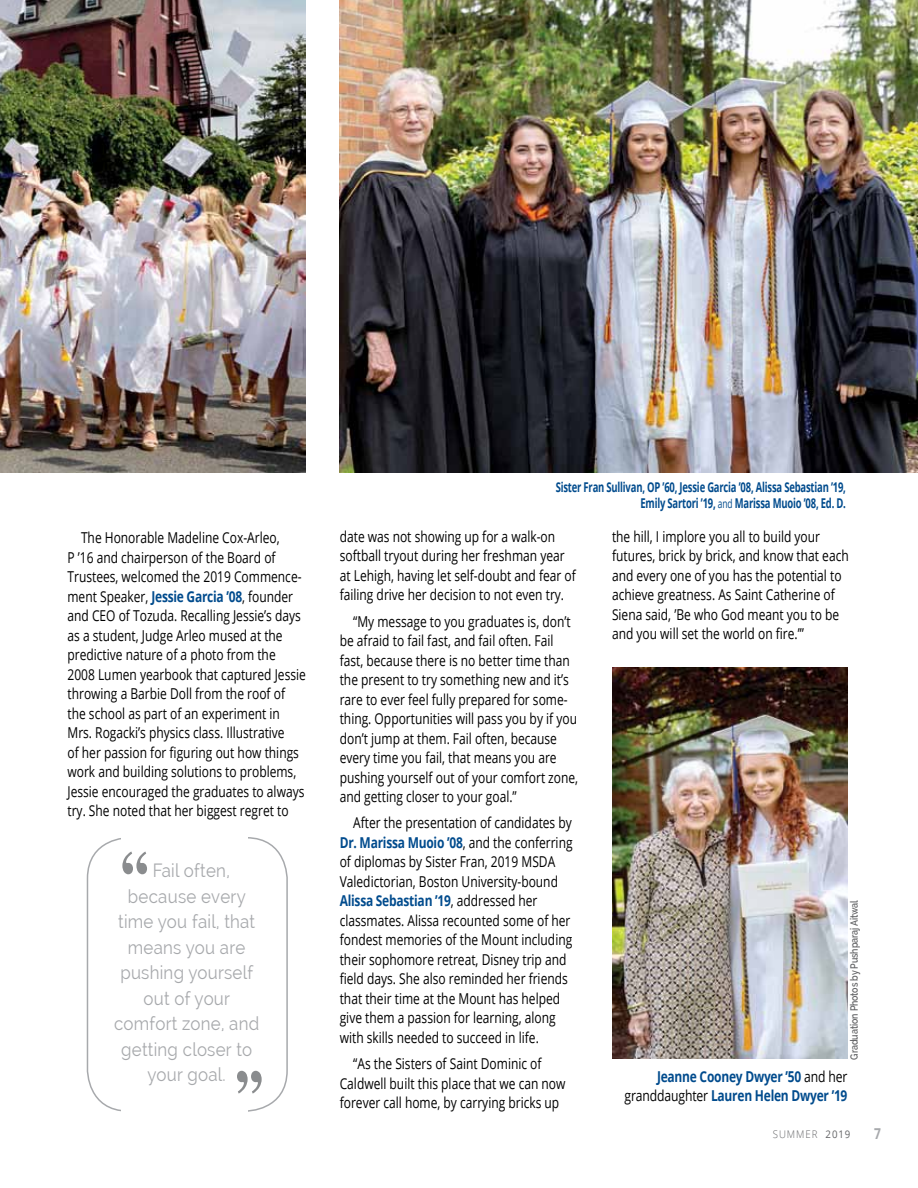
<style>
.page{position:relative;width:918px;height:1188px;background:#fff}
.page>*{position:absolute;margin:0;border:0;box-sizing:border-box;transform-origin:0 0}
.t1{font:18.75px/25.5px "Raleway";letter-spacing:.015em;color:#a7a9ac;text-align:center;scale:.9 1}
.t2{font:15px/19.5px "Open Sans";color:#000;scale:.8 1}
.t3{font:700 15px/18.8px "Open Sans";letter-spacing:-.02em;color:#004b8d;text-align:right;scale:.8 1}
.t4{font:700 15px "Open Sans";color:#a7a9ac;scale:.8 1}
.t5{font:700 13.5px/16.2px "Open Sans";letter-spacing:-.02em;color:#004b8d;text-align:right;scale:.7 1}
.t6{font:600 10.5px "Raleway";letter-spacing:-.01em;color:#636466;scale:.85 1}
.t7{font:300 10.5px "Open Sans";letter-spacing:.1em;color:#636466;scale:.92 1}
.s1{font-weight:400;font-size:12px}
.s2{font-weight:700;color:#004b8d}
.s3{font-weight:400;color:#000}
.s4{font-weight:400}
</style>
<div class="page">
<img style="left:0;top:0;width:306px;height:472px">
<img style="left:340px;top:0;width:578px;height:472px">
<div style="left:87px;top:837px;width:201px;height:275px;border:2px solid #a7a9ac;border-radius:41px"></div>
<div style="left:121px;top:824px;width:127px;height:296px;background:#fff"></div>
<svg style="left:237px;top:1071px;width:25px;height:23px"></svg>
<svg style="left:122px;top:851px;width:25px;height:23px"></svg>
<img style="left:612px;top:668px;width:235px;height:391px">
<p class="t5" style="left:556px;top:478px;width:416px">Sister Fran Sullivan, OP ’60, Jessie Garcia ’08, Alissa Sebastian ’19,<br>Emily Sartori ’19, <span class="s1">and</span> Marissa Muoio ’08, Ed. D.</p>
<p class="t2" style="left:612px;top:526px;width:297px">the hill, I implore you all to build your futures, brick by brick, and know that each and every one of you has the potential to achieve greatness. As Saint Catherine of Siena said, ’Be who God meant you to be and you will set the world on fire.’”</p>
<p class="t2" style="left:68px;top:528px;width:300px;text-indent:14px">The Honorable Madeline Cox-Arleo,<br>P ’16 and chairperson of the Board of Trustees, welcomed the 2019 Commence&shy;ment Speaker, <span class="s2">Jessie Garcia ’08</span>, founder and CEO of Tozuda. Recalling Jessie’s days as a student, Judge Arleo mused at the predictive nature of a photo from the 2008 Lumen yearbook that captured Jessie throwing a Barbie Doll from the roof of the school as part of an experiment in Mrs. Rogacki’s physics class. I llustrative<br>of her passion for figuring out how things work and building solutions to problems, Jessie encouraged the graduates to always try. She noted that her biggest regret to</p>
<p class="t2" style="left:340px;top:526px;width:297px">date was not showing up for a walk-on softball tryout during her freshman year at Lehigh, having let self-doubt and fear of failing drive her decision to not even try.</p>
<p class="t2" style="left:340px;top:611px;width:300px;text-indent:14px">“My message to you graduates is, don’t be afraid to fail fast, and fail often. Fail fast, because there is no better time than the present to try something new and it’s rare to ever feel fully prepared for some&shy;thing. Opportunities will pass you by if you don’t jump at them. Fail often, because every time you fail, that means you are pushing yourself out of your comfort zone, and getting closer to your goal.”</p>
<p class="t2" style="left:340px;top:813px;width:293px;text-indent:14px">After the presentation of candidates by <span class="s2">Dr. Marissa Muoio ’08</span>, and the conferring of diplomas by Sister Fran, 2019 MSDA Valedictorian, Boston University-bound <span class="s2">Alissa Sebastian ’19</span>, addressed her classmates. Alissa recounted some of her fondest memories of the Mount including their sophomore retreat, Disney trip and field days. She also reminded her friends that their time at the Mount has helped give them a passion for learning, along with skills needed to succeed in life.</p>
<p class="t2" style="left:340px;top:1054px;width:284px;text-indent:14px">“As the Sisters of Saint Dominic of<br>Caldwell built this place that we can now forever call home, by carrying bricks up</p>
<p class="t1" style="left:114px;top:858px;width:163px">Fail often, because every time you fail, that means you are pushing yourself out of your comfort zone, and getting closer to your goal.</p>
<p class="t6" style="left:848px;top:1060px;width:189px;rotate:-90deg">Graduation Photos by Pushparaj Aitwal</p>
<p class="t3" style="left:625px;top:1067px;width:280px">Jeanne Cooney Dwyer ’50 <span class="s3">and her granddaughter</span> Lauren Helen Dwyer ’19</p>
<p class="t7" style="left:773px;top:1127px;width:86px">SUMMER <span class="s4">2019</span></p>
<p class="t4" style="left:874px;top:1123px;width:10px">7</p>
</div>
